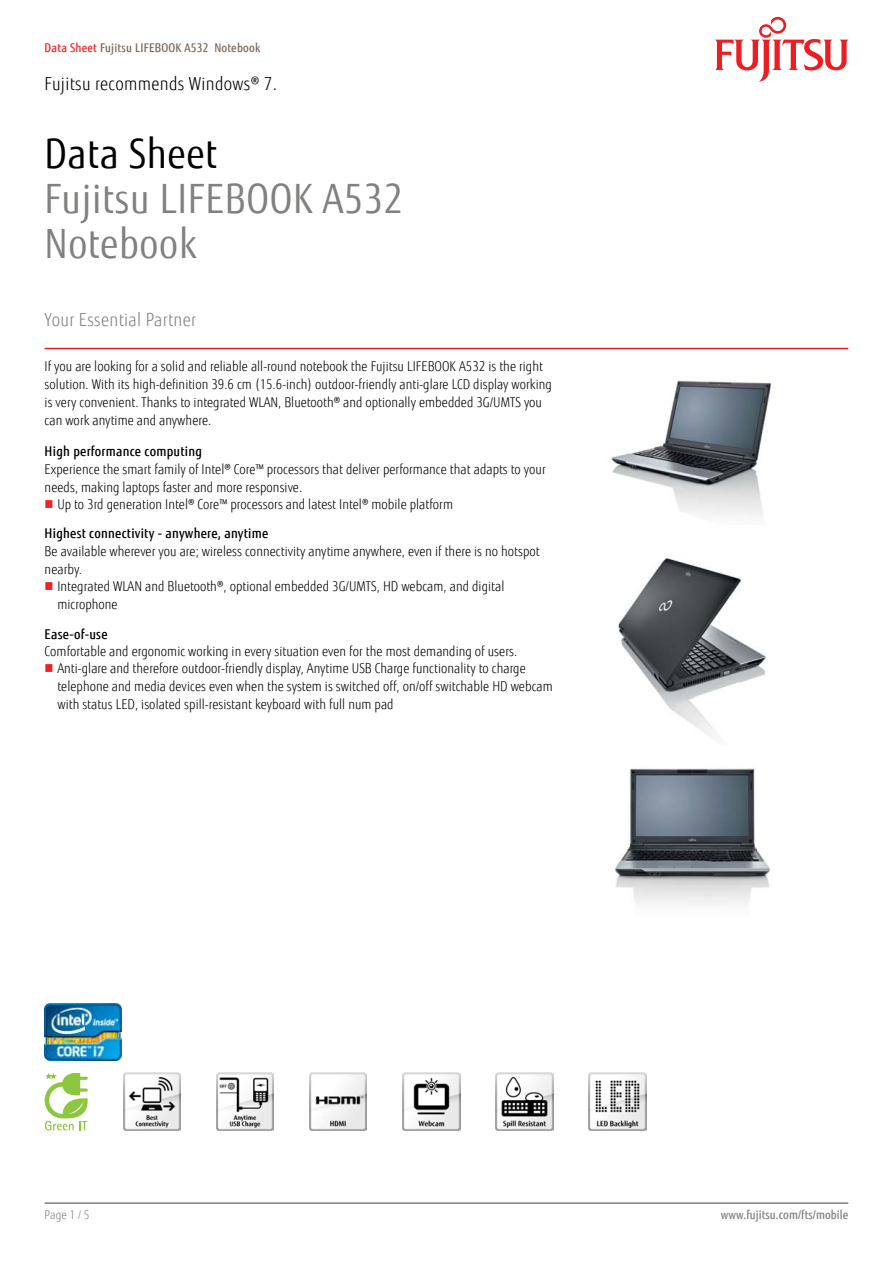
<style>
.page{position:relative;width:893px;height:1263px;background:#fff}
.page>*{position:absolute;margin:0;border:0;box-sizing:border-box;transform-origin:0 0}
.t1{font:40.5px/45px "Fujitsu Sans";letter-spacing:.02em;color:#818280;scale:.9 1}
.t2{font:40.5px "Fujitsu Sans";letter-spacing:.02em;color:#000;scale:.9 1}
.t3{font:300 18px "Fujitsu Sans";letter-spacing:.02em;color:#000;scale:.9 1}
.t4{font:300 18px "Fujitsu Sans";letter-spacing:.02em;color:#818280;scale:.9 1}
.t5{font:300 13.5px/18px "Fujitsu Sans";letter-spacing:.005em;color:#000;scale:.9 1}
.t6{font:500 13.5px "Fujitsu Sans";letter-spacing:.02em;color:#000;scale:.9 1}
.t7{font:500 12px "Fujitsu Sans";letter-spacing:.02em;color:#79695e;scale:.9 1}
.t8{font:500 12px "Fujitsu Sans";letter-spacing:.005em;color:#818280;scale:.9 1}
.t9{font:300 12px "Fujitsu Sans";color:#818280;scale:.9 1}
.s1{color:#e92425}
</style>
<div class="page">
<hr style="left:45px;top:1202px;width:803px;height:2px;background:#818280">
<hr style="left:45px;top:348px;width:803px;height:1px;background:#ed1d24">
<svg style="left:715px;top:17px;width:133px;height:65px"></svg>
<img style="left:611px;top:380px;width:161px;height:136px">
<img style="left:618px;top:558px;width:148px;height:179px">
<img style="left:614px;top:768px;width:156px;height:137px">
<img style="left:45px;top:1003px;width:76px;height:58px">
<svg style="left:45px;top:1073px;width:43px;height:57px"></svg>
<img style="left:123px;top:1073px;width:58px;height:57px">
<img style="left:217px;top:1073px;width:57px;height:57px">
<img style="left:310px;top:1073px;width:57px;height:57px">
<img style="left:403px;top:1073px;width:57px;height:57px">
<img style="left:496px;top:1073px;width:57px;height:57px">
<img style="left:589px;top:1073px;width:57px;height:57px">
<p class="t7" style="left:45px;top:40px;width:241px"><span class="s1">Data Sheet</span> Fujitsu LIFEBOOK A532 Notebook</p>
<h2 class="t3" style="left:45px;top:73px;width:260px">Fujitsu recommends Windows® 7.</h2>
<h1 class="t2" style="left:45px;top:130px;width:193px">Data Sheet</h1>
<h1 class="t1" style="left:45px;top:177px;width:400px">Fujitsu LIFEBOOK A532<br>Notebook</h1>
<h2 class="t4" style="left:45px;top:309px;width:170px">Your Essential Partner</h2>
<p class="t5" style="left:45px;top:357px;width:565px">If you are looking for a solid and reliable all-round notebook the Fujitsu LIFEBOOK A532 is the right solution. With its high-definition 39.6 cm (15.6-inch) outdoor-friendly anti-glare LCD display working is very convenient. Thanks to integrated WLAN, Bluetooth® and optionally embedded 3G/UMTS you can work anytime and anywhere.</p>
<p class="t6" style="left:45px;top:443px;width:176px">High performance computing</p>
<p class="t5" style="left:45px;top:460px;width:558px">Experience the smart family of Intel® Core™ processors that deliver performance that adapts to your</p>
<p class="t5" style="left:45px;top:478px;width:288px">needs, making laptops faster and more responsive.</p>
<p class="t5" style="left:57px;top:495px;width:441px">Up to 3rd generation Intel® Core™ processors and latest Intel® mobile platform</p>
<p class="t6" style="left:45px;top:525px;width:250px">Highest connectivity - anywhere, anytime</p>
<p class="t5" style="left:45px;top:542px;width:551px">Be available wherever you are; wireless connectivity anytime anywhere, even if there is no hotspot</p>
<p class="t5" style="left:45px;top:560px;width:43px">nearby.</p>
<p class="t5" style="left:57px;top:577px;width:498px">Integrated WLAN and Bluetooth®, optional embedded 3G/UMTS, HD webcam, and digital</p>
<p class="t5" style="left:57px;top:595px;width:69px">microphone</p>
<p class="t6" style="left:45px;top:625px;width:72px">Ease-of-use</p>
<p class="t5" style="left:57px;top:642px;width:552px;text-indent:-13px">Comfortable and ergonomic working in every situation even for the most demanding of users.<br>Anti-glare and therefore outdoor-friendly display, Anytime USB Charge functionality to charge telephone and media devices even when the system is switched off, on/off switchable HD webcam with status LED, isolated spill-resistant keyboard with full num pad</p>
<p class="t9" style="left:45px;top:1208px;width:51px">Page 1 / 5</p>
<p class="t8" style="left:721px;top:1208px;width:143px">www.fujitsu.com/fts/mobile</p>
</div>
